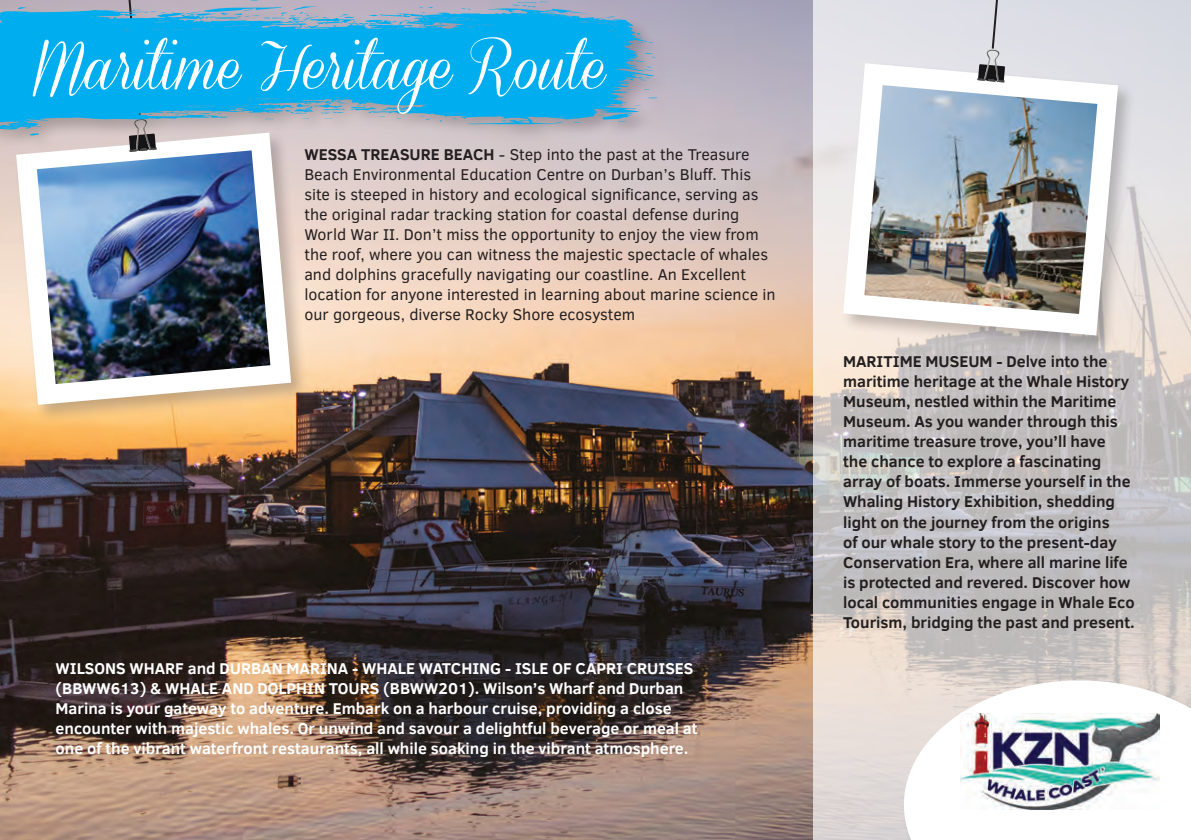
<style>
.page{position:relative;width:1191px;height:840px;background:#fff}
.page>*{position:absolute;margin:0;border:0;box-sizing:border-box;transform-origin:0 0}
.t1{font:56px "Coneria Script Demo";color:#fff}
.t2{font:16px/20px "Clear Sans";color:#231f20}
.t3{font:700 16px/20px "Clear Sans";color:#231f20}
.t4{font:700 16px/20px "Clear Sans";color:#fff}
.s1{font-weight:700}
</style>
<div class="page">
<img style="left:0;top:0;width:813px;height:839px">
<svg style="left:813px;top:0;width:378px;height:839px;background:#d0cccb"></svg>
<div style="left:14px;top:130px;width:295px;height:293px;background:#231f20;opacity:.25"></div>
<svg style="left:16px;top:159px;width:275px;height:245px"></svg>
<div style="left:0;top:0;width:674px;height:159px;background:#231f20;opacity:.25"></div>
<svg style="left:0;top:8px;width:114px;height:122px;background:#12ade8"></svg>
<svg style="left:18px;top:7px;width:9px;height:2px"></svg>
<svg style="left:3px;top:123px;width:36px;height:12px"></svg>
<svg style="left:114px;top:0;width:544px;height:152px;background:#4fb1db"></svg>
<div style="left:841px;top:61px;width:295px;height:292px;background:#231f20;opacity:.25"></div>
<svg style="left:843px;top:63px;width:275px;height:272px"></svg>
<svg style="left:977px;top:0;width:54px;height:82px;background:#c9cad0"></svg>
<img style="left:37px;top:150px;width:233px;height:234px">
<img style="left:864px;top:85px;width:233px;height:229px">
<div style="left:901px;top:677px;width:290px;height:162px;background:#231f20;opacity:.25"></div>
<svg style="left:904px;top:680px;width:287px;height:159px"></svg>
<img style="left:960px;top:713px;width:199px;height:96px">
<h1 class="t1" style="left:33px;top:36px;width:574px">Maritime Heritage Route</h1>
<p class="t2" style="left:304px;top:144px;width:473px"><span class="s1">WESSA TREASURE BEACH</span> - Step into the past at the Treasure Beach Environmental Education Centre on Durban’s Bluff. This site is steeped in history and ecological significance, serving as the original radar tracking station for coastal defense during World War II. Don’t miss the opportunity to enjoy the view from the roof, where you can witness the majestic spectacle of whales and dolphins gracefully navigating our coastline. An Excellent location for anyone interested in learning about marine science in our gorgeous, diverse Rocky Shore ecosystem</p>
<p class="t4" style="left:56px;top:657px;width:643px">WILSONS WHARF and DURBAN MARINA - WHALE WATCHING - ISLE OF CAPRI CRUISES (BBWW613) &amp; WHALE AND DOLPHIN TOURS (BBWW201). Wilson’s Wharf and Durban Marina is your gateway to adventure. Embark on a harbour cruise, providing a close encounter with majestic whales. Or unwind and savour a delightful beverage or meal at one of the vibrant waterfront restaurants, all while soaking in the vibrant atmosphere.</p>
<p class="t3" style="left:843px;top:351px;width:293px">MARITIME MUSEUM - Delve into the maritime heritage at the Whale History Museum, nestled within the Maritime Museum. As you wander through this maritime treasure trove, you’ll have<br>the chance to explore a fascinating array of boats. Immerse yourself in the Whaling History Exhibition, shedding light on the journey from the origins<br>of our whale story to the present-day Conservation Era, where all marine life is protected and revered. Discover how local communities engage in Whale Eco Tourism, bridging the past and present.</p>
</div>
